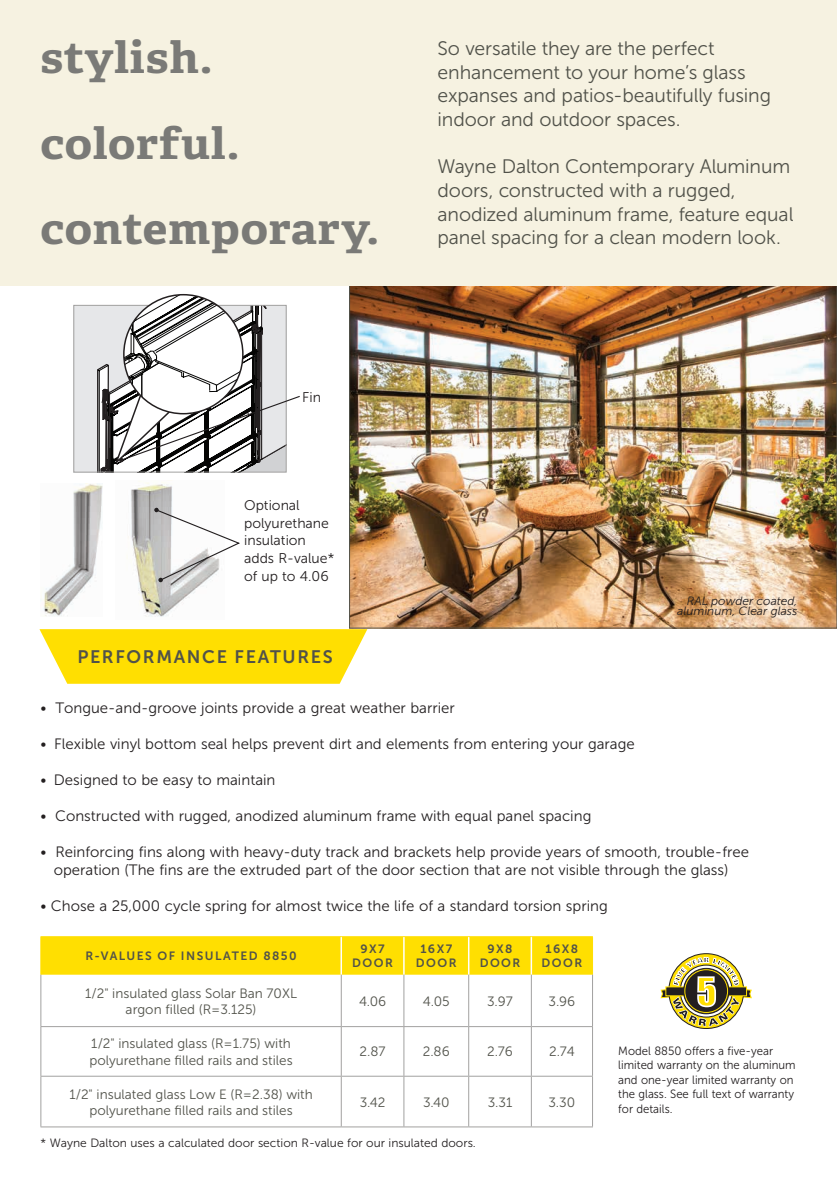
<style>
.page{position:relative;width:837px;height:1188px;background:#fff}
.page>*{position:absolute;margin:0;border:0;box-sizing:border-box;transform-origin:0 0}
.t1{font:700 43.5px/85.5px "Adelle PE";letter-spacing:.015em;color:#7a7a77;scale:1.08 1}
.t2{font:19.5px/23.7px "Museo Sans 300";letter-spacing:-.005em;color:#51524a}
.t3{font:18px "Museo Sans 700";letter-spacing:.09em;color:#51524a}
.t4{font:15px/18px "Museo Sans 300";color:#231f20;text-align:center}
.t5{font:14.1px/17.7px "Museo Sans 300";color:#231f20}
.t6{font:13.5px/16.2px "Museo Sans 300";color:#51524a;text-align:center}
.t7{font:12px/14.4px "Museo Sans 300";color:#231f20;scale:.95 1}
.t8{font:12px "Museo Sans 300";color:#231f20}
.t9{font:12px/14.4px "Museo Sans 700";letter-spacing:.12em;color:#51524a;text-align:center}
.t10{font:italic 12px/10.5px "Museo Sans 300";color:#231f20;text-align:right}
</style>
<div class="page">
<div style="left:41px;top:937px;width:551px;height:38px;background:#ffdf01"></div>
<hr style="left:40px;top:936px;width:301px;height:1px;background:#ffdf01">
<hr style="left:40px;top:937px;width:1px;height:38px;background:#ffdf01">
<hr style="left:341px;top:936px;width:63px;height:1px;background:#ffdf01">
<hr style="left:404px;top:936px;width:65px;height:1px;background:#ffdf01">
<hr style="left:469px;top:936px;width:62px;height:1px;background:#ffdf01">
<hr style="left:531px;top:936px;width:62px;height:1px;background:#ffdf01">
<hr style="left:592px;top:937px;width:1px;height:38px;background:#ffdf01">
<hr style="left:341px;top:937px;width:1px;height:38px;background:#fff">
<hr style="left:403px;top:937px;width:2px;height:38px;background:#fff">
<hr style="left:468px;top:937px;width:1px;height:38px;background:#fff">
<hr style="left:531px;top:937px;width:1px;height:38px;background:#fff">
<hr style="left:40px;top:975px;width:1px;height:51px;background:#a2a1a0">
<hr style="left:341px;top:975px;width:1px;height:51px;background:#a2a1a0">
<hr style="left:404px;top:975px;width:1px;height:51px;background:#a2a1a0">
<hr style="left:468px;top:975px;width:1px;height:51px;background:#a2a1a0">
<hr style="left:531px;top:975px;width:1px;height:51px;background:#a2a1a0">
<hr style="left:592px;top:975px;width:1px;height:51px;background:#a2a1a0">
<hr style="left:40px;top:1026px;width:301px;height:1px;background:#a2a1a0">
<hr style="left:40px;top:1027px;width:1px;height:49px;background:#a2a1a0">
<hr style="left:341px;top:1026px;width:63px;height:1px;background:#a2a1a0">
<hr style="left:341px;top:1027px;width:1px;height:49px;background:#a2a1a0">
<hr style="left:404px;top:1026px;width:65px;height:1px;background:#a2a1a0">
<hr style="left:404px;top:1027px;width:1px;height:49px;background:#a2a1a0">
<hr style="left:469px;top:1026px;width:62px;height:1px;background:#a2a1a0">
<hr style="left:468px;top:1027px;width:1px;height:49px;background:#a2a1a0">
<hr style="left:531px;top:1026px;width:62px;height:1px;background:#a2a1a0">
<hr style="left:531px;top:1027px;width:1px;height:49px;background:#a2a1a0">
<hr style="left:592px;top:1027px;width:1px;height:49px;background:#a2a1a0">
<hr style="left:40px;top:1076px;width:301px;height:1px;background:#a2a1a0">
<hr style="left:40px;top:1077px;width:1px;height:50px;background:#a2a1a0">
<hr style="left:341px;top:1076px;width:63px;height:1px;background:#a2a1a0">
<hr style="left:341px;top:1077px;width:1px;height:50px;background:#a2a1a0">
<hr style="left:404px;top:1076px;width:65px;height:1px;background:#a2a1a0">
<hr style="left:404px;top:1077px;width:1px;height:50px;background:#a2a1a0">
<hr style="left:469px;top:1076px;width:62px;height:1px;background:#a2a1a0">
<hr style="left:468px;top:1077px;width:1px;height:50px;background:#a2a1a0">
<hr style="left:531px;top:1076px;width:62px;height:1px;background:#a2a1a0">
<hr style="left:531px;top:1077px;width:1px;height:50px;background:#a2a1a0">
<hr style="left:592px;top:1077px;width:1px;height:50px;background:#a2a1a0">
<hr style="left:40px;top:1127px;width:301px;height:1px;background:#a2a1a0">
<hr style="left:341px;top:1127px;width:63px;height:1px;background:#a2a1a0">
<hr style="left:404px;top:1127px;width:65px;height:1px;background:#a2a1a0">
<hr style="left:469px;top:1127px;width:62px;height:1px;background:#a2a1a0">
<hr style="left:531px;top:1127px;width:62px;height:1px;background:#a2a1a0">
<img style="left:351px;top:285px;width:484px;height:341px">
<img style="left:43px;top:484px;width:60px;height:132px">
<img style="left:131px;top:482px;width:75px;height:135px">
<svg style="left:154px;top:508px;width:86px;height:74px"></svg>
<svg style="left:660px;top:953px;width:92px;height:76px"></svg>
<svg style="left:74px;top:295px;width:226px;height:177px"></svg>
<div style="left:123px;top:294px;width:121px;height:120px;border:2px solid #231f20;border-radius:50%"></div>
<svg style="left:39px;top:629px;width:329px;height:55px;background:#ffe118"></svg>
<img style="left:836px;top:285px;width:1px;height:344px">
<div style="left:0;top:0;width:837px;height:285px;background:#f6f2e1"></div>
<hr style="left:836px;top:721px;width:1px;height:215px;background:#f6f2e1">
<h1 class="t1" style="left:40px;top:13px;width:315px">stylish. colorful. contemporary.</h1>
<p class="t5" style="left:302px;top:388px;width:20px">Fin</p>
<p class="t5" style="left:244px;top:496px;width:92px">Optional polyurethane insulation adds R-value* of up to 4.06</p>
<p class="t3" style="left:77px;top:647px;width:257px">PERFORMANCE FEATURES</p>
<h2 class="t2" style="left:438px;top:37px;width:335px">So versatile they are the perfect enhancement to your home’s glass expanses and patios-beautifully fusing indoor and outdoor spaces.</h2>
<h2 class="t2" style="left:438px;top:155px;width:357px">Wayne Dalton Contemporary Aluminum doors, constructed with a rugged, anodized aluminum frame, feature equal panel spacing for a clean modern look.</h2>
<p class="t10" style="left:677px;top:595px;width:122px">RAL powder coated, aluminum, Clear glass</p>
<p class="t4" style="left:40px;top:699px;width:416px">• Tongue-and-groove joints provide a great weather barrier</p>
<p class="t4" style="left:40px;top:735px;width:596px">• Flexible vinyl bottom seal helps prevent dirt and elements from entering your garage</p>
<p class="t4" style="left:40px;top:771px;width:237px">• Designed to be easy to maintain</p>
<p class="t4" style="left:40px;top:807px;width:552px">• Constructed with rugged, anodized aluminum frame with equal panel spacing</p>
<p class="t4" style="left:40px;top:843px;width:710px">• Reinforcing fins along with heavy-duty track and brackets help provide years of smooth, trouble-free operation (The fins are the extruded part of the door section that are not visible through the glass)</p>
<p class="t4" style="left:40px;top:897px;width:569px">• Chose a 25,000 cycle spring for almost twice the life of a standard torsion spring</p>
<p class="t9" style="left:85px;top:949px;width:213px">R-VALUES OF INSULATED 8850</p>
<p class="t9" style="left:352px;top:942px;width:42px">9X7<br>DOOR</p>
<p class="t9" style="left:416px;top:942px;width:42px">16X7<br>DOOR</p>
<p class="t9" style="left:480px;top:942px;width:42px">9X8<br>DOOR</p>
<p class="t9" style="left:542px;top:942px;width:42px">16X8<br>DOOR</p>
<p class="t6" style="left:85px;top:985px;width:213px">1/2" insulated glass Solar Ban 70XL argon filled (R=3.125)</p>
<p class="t6" style="left:359px;top:993px;width:29px">4.06</p>
<p class="t6" style="left:423px;top:993px;width:28px">4.05</p>
<p class="t6" style="left:487px;top:993px;width:27px">3.97</p>
<p class="t6" style="left:549px;top:993px;width:28px">3.96</p>
<p class="t6" style="left:89px;top:1036px;width:205px;text-align:left">1/2" insulated glass (R=1.75) with polyurethane filled rails and stiles</p>
<p class="t6" style="left:360px;top:1044px;width:27px">2.87</p>
<p class="t6" style="left:423px;top:1044px;width:28px">2.86</p>
<p class="t6" style="left:487px;top:1044px;width:27px">2.76</p>
<p class="t6" style="left:549px;top:1044px;width:27px">2.74</p>
<p class="t6" style="left:69px;top:1086px;width:245px">1/2" insulated glass Low E (R=2.38) with polyurethane filled rails and stiles</p>
<p class="t6" style="left:360px;top:1094px;width:27px">3.42</p>
<p class="t6" style="left:423px;top:1094px;width:28px">3.40</p>
<p class="t6" style="left:488px;top:1094px;width:26px">3.31</p>
<p class="t6" style="left:549px;top:1094px;width:28px">3.30</p>
<p class="t8" style="left:41px;top:1137px;width:437px">* Wayne Dalton uses a calculated door section R-value for our insulated doors.</p>
<p class="t7" style="left:618px;top:1044px;width:188px">Model 8850 offers a five-year limited warranty on the aluminum and one-year limited warranty on the glass. See full text of warranty for details.</p>
</div>
